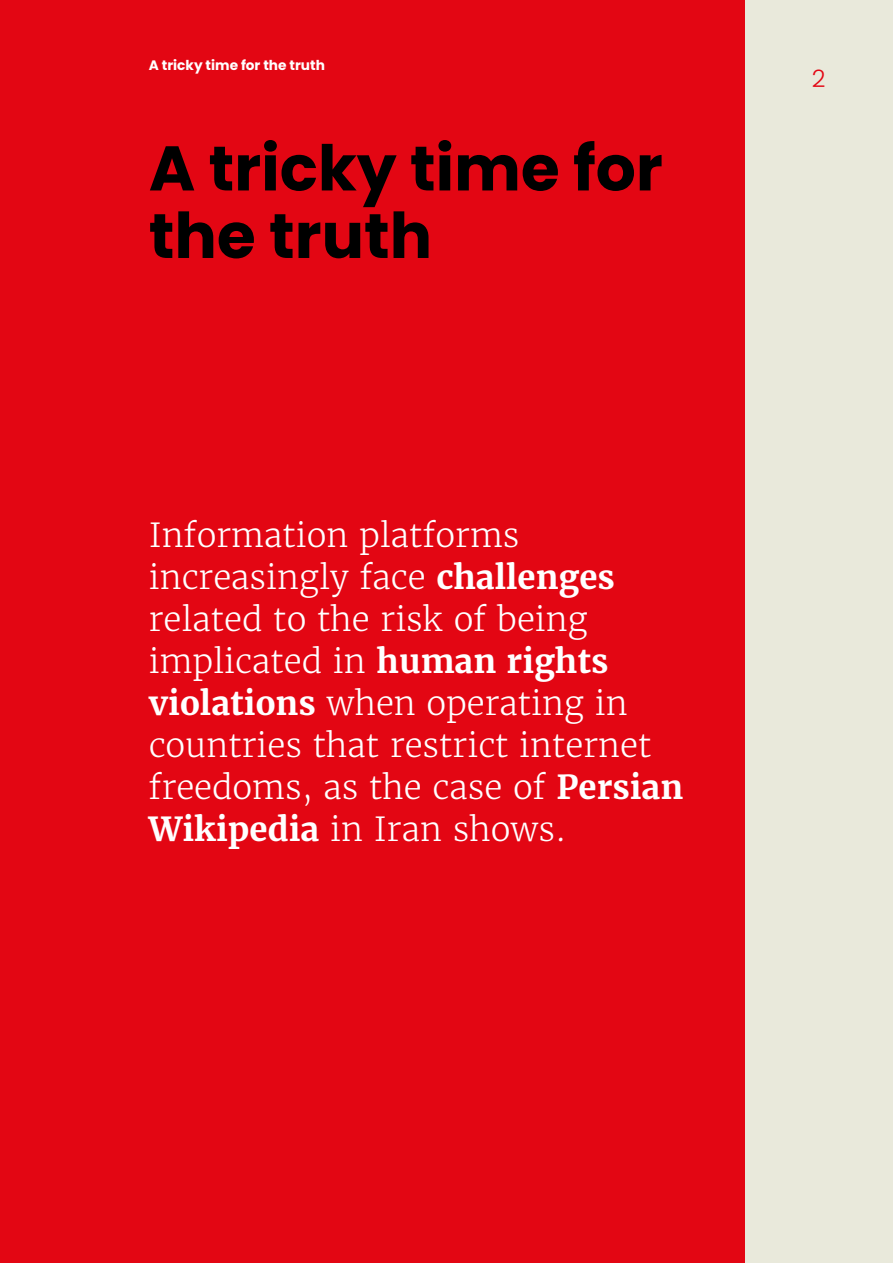
<style>
.page{position:relative;width:893px;height:1263px;background:#fff}
.page>*{position:absolute;margin:0;border:0;box-sizing:border-box;transform-origin:0 0}
.SOMO_Kop{font:700 63px/67.5px "Poppins";color:#000}
.SOMO_Inleiding{font:300 33px/42px "Merriweather";color:#fff}
.t1{font:300 24px "Poppins";color:#e30613}
.t2{font:700 13.65px "Poppins";color:#fff}
.s1{font-weight:700}
</style>
<div class="page">
<div style="left:646px;top:0;width:247px;height:1263px;background:#e9e9db"></div>
<div style="left:0;top:0;width:744px;height:1263px;background:#e30613"></div>
<p class="t2" style="left:149px;top:57px;width:178px">A tricky time for the truth</p>
<p class="SOMO_Kop" style="left:149px;top:135px;width:515px">A tricky time for the truth</p>
<p class="SOMO_Inleiding" style="left:149px;top:515px;width:536px">Information platforms increasingly face <span class="s1">challenges </span>related to the risk of being implicated in <span class="s1">human rights violations</span> when operating in countries that restrict internet freedoms, as the case of <span class="s1">Persian<br>Wikipedia</span> in Iran shows.</p>
<p class="t1" style="left:812px;top:65px;width:15px">2</p>
</div>
